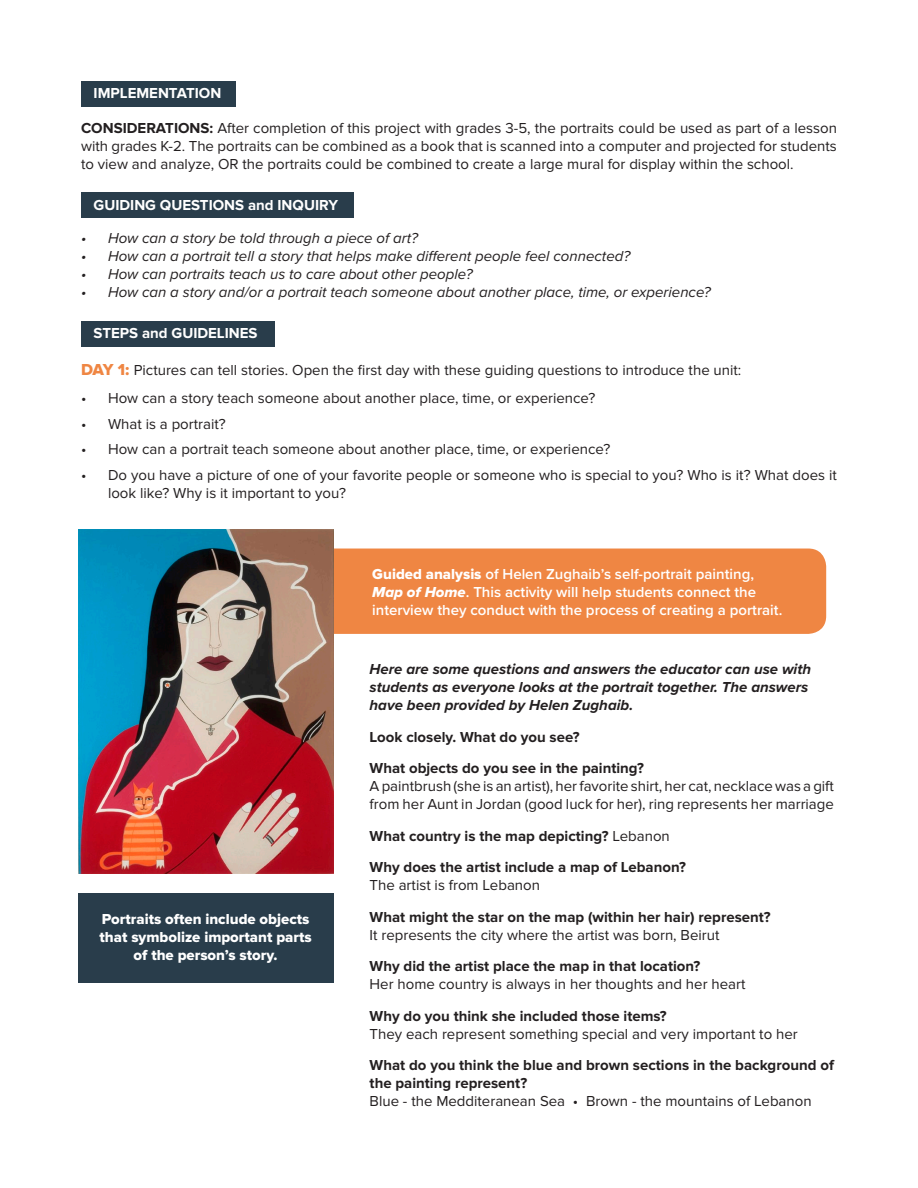
<style>
.page{position:relative;width:918px;height:1188px;background:#fff}
.page>*{position:absolute;margin:0;border:0;box-sizing:border-box;transform-origin:0 0}
.t1{font:15px/18px "Proxima Nova";color:#231f20}
.t2{font:700 15px/18px "Proxima Nova";color:#231f20}
.t3{font:italic 15px "Proxima Nova";color:#231f20}
.t4{font:600 15px/18px "Proxima Nova";color:#fff}
.t5{font:italic 700 15px/18px "Proxima Nova";color:#231f20}
.t6{font:15px/18px "Proxima Nova Extrabld";color:#fff;text-align:center}
.t7{font:700 15px "Proxima Nova";color:#fff}
.s1{font-weight:700}
.s2{font-family:"Proxima Nova Extrabld";font-size:16.5px;color:#ef8643}
.s3{font-family:"Proxima Nova Extrabld";font-weight:400}
.s4{font-family:"Proxima Nova Extrabld It";font-weight:400}
.s5{font-weight:400}
</style>
<div class="page">
<div style="left:311px;top:549px;width:515px;height:85px;background:#ef8643;border-radius:18px"></div>
<div style="left:81px;top:81px;width:155px;height:25px;background:#293d4b"></div>
<div style="left:81px;top:192px;width:272px;height:26px;background:#293d4b"></div>
<div style="left:81px;top:321px;width:193px;height:25px;background:#293d4b"></div>
<img style="left:78px;top:529px;width:255px;height:345px">
<div style="left:78px;top:893px;width:255px;height:90px;background:#293d4b"></div>
<p class="t7" style="left:94px;top:85px;width:129px">IMPLEMENTATION</p>
<p class="t1" style="left:81px;top:119px;width:758px;text-align:justify"><span class="s1">CONSIDERATIONS:</span> After completion of this project with grades 3-5, the portraits could be used as part of a lesson with grades K-2. The portraits can be combined as a book that is scanned into a computer and projected for students to view and analyze, OR the portraits could be combined to create a large mural for display within the school.</p>
<p class="t7" style="left:94px;top:196px;width:246px">GUIDING QUESTIONS and INQUIRY</p>
<p class="t3" style="left:81px;top:227px;width:339px">• How can a story be told through a piece of art?</p>
<p class="t3" style="left:81px;top:245px;width:551px">• How can a portrait tell a story that helps make different people feel connected?</p>
<p class="t3" style="left:81px;top:263px;width:393px">• How can portraits teach us to care about other people?</p>
<p class="t3" style="left:81px;top:281px;width:631px">• How can a story and/or a portrait teach someone about another place, time, or experience?</p>
<p class="t7" style="left:94px;top:325px;width:165px">STEPS and GUIDELINES</p>
<p class="t1" style="left:81px;top:361px;width:662px"><span class="s2">DAY 1:</span> Pictures can tell stories. Open the first day with these guiding questions to introduce the unit:</p>
<p class="t1" style="left:81px;top:389px;width:516px">• How can a story teach someone about another place, time, or experience?</p>
<p class="t1" style="left:81px;top:415px;width:146px">• What is a portrait?</p>
<p class="t1" style="left:81px;top:440px;width:531px">• How can a portrait teach someone about another place, time, or experience?</p>
<p class="t1" style="left:108px;top:466px;width:730px;text-indent:-27px">• Do you have a picture of one of your favorite people or someone who is special to you? Who is it? What does it look like? Why is it important to you?</p>
<p class="t6" style="left:100px;top:910px;width:214px">Portraits often include objects that symbolize important parts of the person’s story.</p>
<p class="t4" style="left:372px;top:564px;width:412px"><span class="s3">Guided analysis</span> of Helen Zughaib’s self-portrait painting,<br><span class="s4">Map of Home</span>. This activity will help students connect the interview they conduct with the process of creating a portrait.</p>
<p class="t5" style="left:370px;top:660px;width:443px">Here are some questions and answers the educator can use with students as everyone looks at the portrait together. The answers have been provided by Helen Zughaib.</p>
<p class="t2" style="left:370px;top:728px;width:211px">Look closely. What do you see?</p>
<p class="t2" style="left:370px;top:760px;width:276px">What objects do you see in the painting?</p>
<p class="t1" style="left:370px;top:778px;width:466px">A paintbrush (she is an artist), her favorite shirt, her cat, necklace was a gift from her Aunt in Jordan (good luck for her), ring represents her marriage</p>
<p class="t2" style="left:370px;top:827px;width:302px">What country is the map depicting? <span class="s5">Lebanon</span></p>
<p class="t2" style="left:370px;top:859px;width:318px">Why does the artist include a map of Lebanon?</p>
<p class="t1" style="left:370px;top:877px;width:172px">The artist is from Lebanon</p>
<p class="t2" style="left:370px;top:908px;width:403px">What might the star on the map (within her hair) represent?</p>
<p class="t1" style="left:370px;top:926px;width:351px">It represents the city where the artist was born, Beirut</p>
<p class="t2" style="left:370px;top:958px;width:332px">Why did the artist place the map in that location?</p>
<p class="t1" style="left:370px;top:976px;width:377px">Her home country is always in her thoughts and her heart</p>
<p class="t2" style="left:370px;top:1007px;width:299px">Why do you think she included those items?</p>
<p class="t1" style="left:370px;top:1025px;width:430px">They each represent something special and very important to her</p>
<p class="t2" style="left:370px;top:1057px;width:466px">What do you think the blue and brown sections in the background of the painting represent?</p>
<p class="t1" style="left:370px;top:1093px;width:444px">Blue - the Medditeranean Sea • Brown - the mountains of Lebanon</p>
</div>
